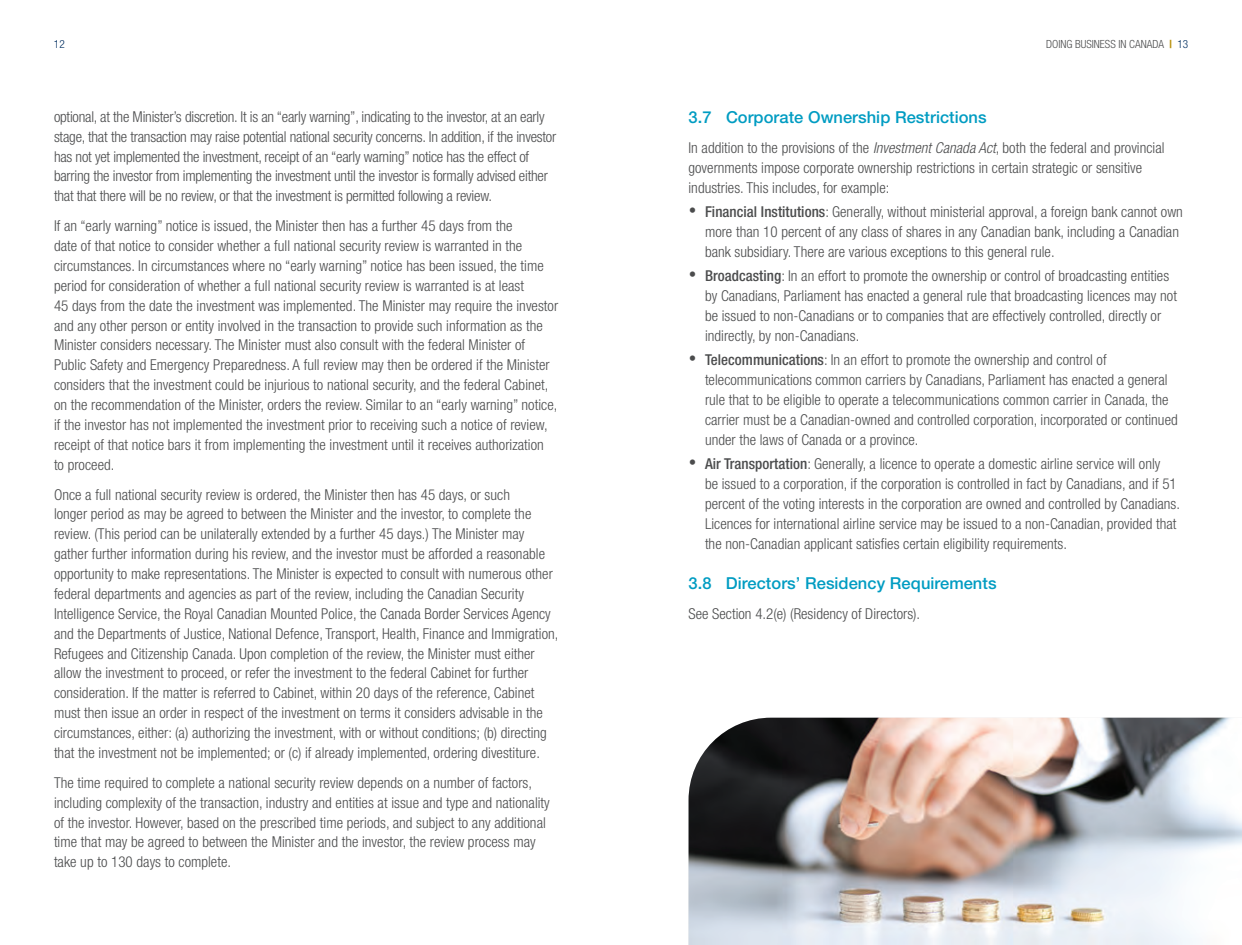
<style>
.page{position:relative;width:1242px;height:945px;background:#fff}
.page>*{position:absolute;margin:0;border:0;box-sizing:border-box;transform-origin:0 0}
.t1{font:500 16.5px "Helvetica Neue LT Pro";letter-spacing:.005em;color:#009cc2}
.BODY_text{font:300 condensed 15px/20px "Helvetica Neue LT Pro";letter-spacing:.005em;color:#4b4c4d}
.BODY_text-2{font:300 condensed 15px/19.8px "Helvetica Neue LT Pro";letter-spacing:-.015em;color:#4b4c4d}
.t2{font:300 condensed 11.25px "Helvetica Neue LT Pro";color:#4b4c4d}
.t3{font:300 condensed 11.25px "Helvetica Neue LT Pro";color:#002e60}
.s1{font-weight:700;color:#b8910f}
.s2{color:#002e60}
.s3{font-style:italic}
.s4{font-weight:500}
</style>
<div class="page">
<img style="left:689px;top:718px;width:553px;height:227px">
<p class="t3" style="left:54px;top:38px;width:12px">12</p>
<p class="t2" style="left:1046px;top:38px;width:144px">DOING BUSINESS IN CANADA <span class="s1">|</span> <span class="s2">13</span></p>
<p class="BODY_text-2" style="left:54px;top:107px;width:504px">optional, at the Minister’s discretion. It is an “early warning”, indicating to the investor, at an early stage, that the transaction may raise potential national security concerns. In addition, if the investor has not yet implemented the investment, receipt of an “early warning” notice has the effect of barring the investor from implementing the investment until the investor is formally advised either that that there will be no review, or that the investment is permitted following a review.</p>
<p class="BODY_text" style="left:54px;top:216px;width:506px">If an “early warning” notice is issued, the Minister then has a further 45 days from the<br>date of that notice to consider whether a full national security review is warranted in the circumstances. In circumstances where no “early warning” notice has been issued, the time period for consideration of whether a full national security review is warranted is at least<br>45 days from the date the investment was implemented. The Minister may require the investor and any other person or entity involved in the transaction to provide such information as the Minister considers necessary. The Minister must also consult with the federal Minister of Public Safety and Emergency Preparedness. A full review may then be ordered if the Minister considers that the investment could be injurious to national security, and the federal Cabinet, on the recommendation of the Minister, orders the review. Similar to an “early warning” notice, if the investor has not implemented the investment prior to receiving such a notice of review, receipt of that notice bars it from implementing the investment until it receives authorization<br>to proceed.</p>
<p class="BODY_text" style="left:54px;top:484px;width:506px">Once a full national security review is ordered, the Minister then has 45 days, or such<br>longer period as may be agreed to between the Minister and the investor, to complete the review. (This period can be unilaterally extended by a further 45 days.) The Minister may gather further information during his review, and the investor must be afforded a reasonable opportunity to make representations. The Minister is expected to consult with numerous other federal departments and agencies as part of the review, including the Canadian Security Intelligence Service, the Royal Canadian Mounted Police, the Canada Border Services Agency and the Departments of Justice, National Defence, Transport, Health, Finance and Immigration, Refugees and Citizenship Canada. Upon completion of the review, the Minister must either allow the investment to proceed, or refer the investment to the federal Cabinet for further consideration. If the matter is referred to Cabinet, within 20 days of the reference, Cabinet must then issue an order in respect of the investment on terms it considers advisable in the circumstances, either: (a) authorizing the investment, with or without conditions; (b) directing that the investment not be implemented; or (c) if already implemented, ordering divestiture.</p>
<p class="BODY_text" style="left:54px;top:772px;width:497px">The time required to complete a national security review depends on a number of factors, including complexity of the transaction, industry and entities at issue and type and nationality of the investor. However, based on the prescribed time periods, and subject to any additional time that may be agreed to between the Minister and the investor, the review process may take up to 130 days to complete.</p>
<p class="t1" style="left:688px;top:107px;width:300px">3.7 Corporate Ownership Restrictions</p>
<p class="BODY_text" style="left:688px;top:137px;width:478px">In addition to the provisions of the <span class="s3">Investment Canada Act</span>, both the federal and provincial governments impose corporate ownership restrictions in certain strategic or sensitive industries. This includes, for example:</p>
<p class="BODY_text" style="left:705px;top:202px;width:479px;text-indent:-16px">• <span class="s4">Financial Institutions</span>: Generally, without ministerial approval, a foreign bank cannot own more than 10 percent of any class of shares in any Canadian bank, including a Canadian bank subsidiary. There are various exceptions to this general rule.</p>
<p class="BODY_text" style="left:705px;top:266px;width:473px;text-indent:-16px">• <span class="s4">Broadcasting</span>: In an effort to promote the ownership or control of broadcasting entities by Canadians, Parliament has enacted a general rule that broadcasting licences may not be issued to non-Canadians or to companies that are effectively controlled, directly or indirectly, by non-Canadians.</p>
<p class="BODY_text" style="left:705px;top:350px;width:474px;text-indent:-16px">• <span class="s4">Telecommunications</span>: In an effort to promote the ownership and control of telecommunications common carriers by Canadians, Parliament has enacted a general rule that to be eligible to operate a telecommunications common carrier in Canada, the carrier must be a Canadian-owned and controlled corporation, incorporated or continued under the laws of Canada or a province.</p>
<p class="BODY_text" style="left:705px;top:454px;width:477px;text-indent:-16px">• <span class="s4">Air Transportation</span>: Generally, a licence to operate a domestic airline service will only<br>be issued to a corporation, if the corporation is controlled in fact by Canadians, and if 51 percent of the voting interests in the corporation are owned and controlled by Canadians.<br>Licences for international airline service may be issued to a non-Canadian, provided that the non-Canadian applicant satisfies certain eligibility requirements.</p>
<p class="t1" style="left:688px;top:574px;width:310px">3.8 Directors’ Residency Requirements</p>
<p class="BODY_text" style="left:688px;top:604px;width:233px">See Section 4.2(e) (Residency of Directors).</p>
</div>
